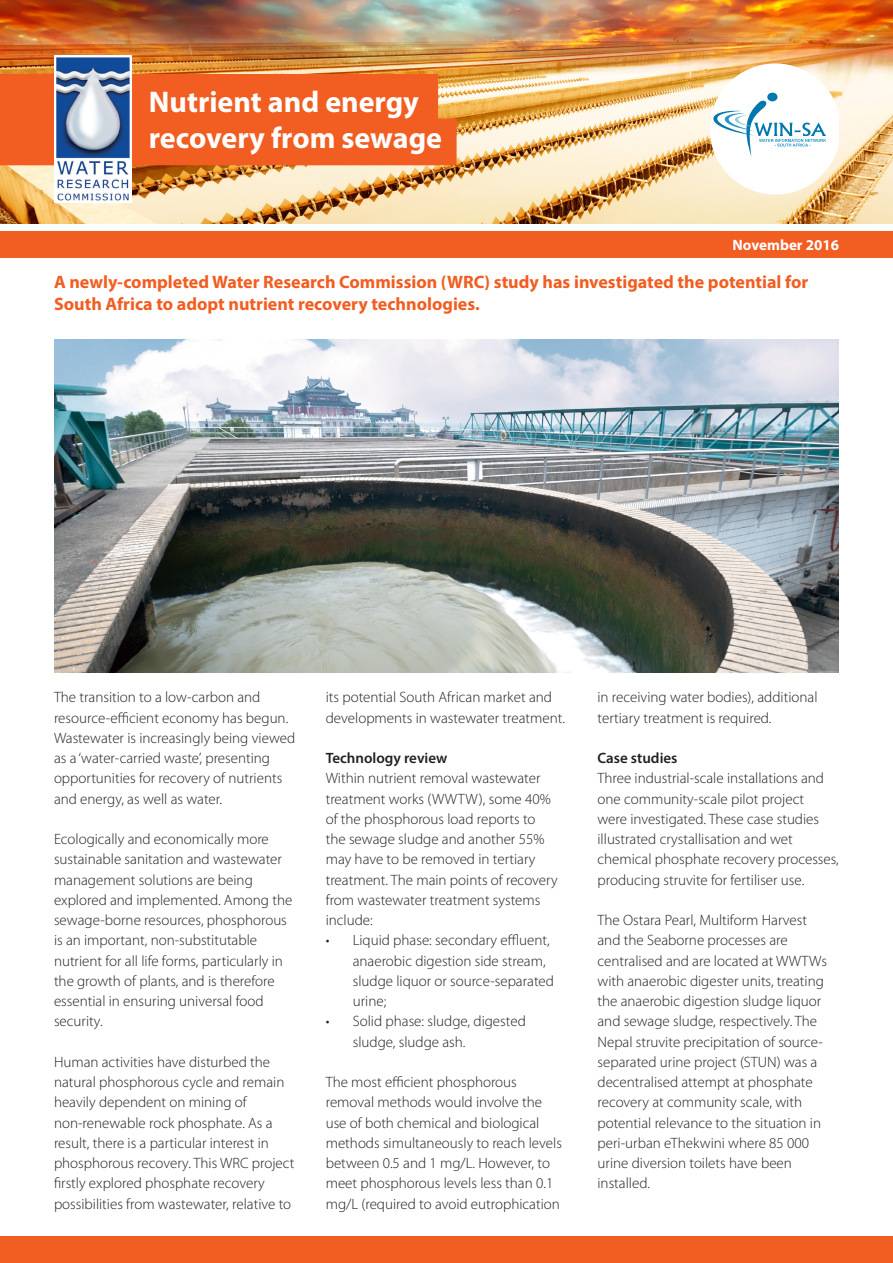
<style>
.page{position:relative;width:893px;height:1263px;background:#fff}
.page>*{position:absolute;margin:0;border:0;box-sizing:border-box;transform-origin:0 0}
.t1{font:700 30px "Myriad Pro";color:#fff}
.Intro{font:700 18px/22.5px "Myriad Pro";color:#f25d21}
.body_text{font:300 15px/20.2px "Myriad Pro";color:#231f20}
.SUBHEADING{font:600 15px "Myriad Pro";color:#231f20}
.t2{font:700 15px "Myriad Pro";color:#fff}
</style>
<div class="page">
<img style="left:0;top:0;width:893px;height:223px">
<div style="left:0;top:232px;width:893px;height:26px;background:#f25d21"></div>
<svg style="left:710px;top:63px;width:129px;height:132px"></svg>
<div style="left:0;top:74px;width:438px;height:45px;background:#f25d21"></div>
<div style="left:0;top:119px;width:456px;height:46px;background:#f25d21"></div>
<img style="left:54px;top:56px;width:78px;height:146px">
<img style="left:54px;top:339px;width:785px;height:334px">
<div style="left:0;top:1236px;width:893px;height:27px;background:#f25d21"></div>
<p class="t1" style="left:149px;top:82px;width:272px">Nutrient and energy</p>
<p class="t1" style="left:149px;top:118px;width:295px">recovery from sewage</p>
<p class="t2" style="left:733px;top:235px;width:108px">November 2016</p>
<p class="Intro" style="left:54px;top:270px;width:756px">A newly-completed Water Research Commission (WRC) study has investigated the potential for<br>South Africa to adopt nutrient recovery technologies.</p>
<p class="body_text" style="left:54px;top:687px;width:243px">The transition to a low-carbon and resource-efficient economy has begun.<br>Wastewater is increasingly being viewed as a ‘water-carried waste’, presenting opportunities for recovery of nutrients and energy, as well as water.</p>
<p class="body_text" style="left:54px;top:829px;width:240px">Ecologically and economically more sustainable sanitation and wastewater management solutions are being explored and implemented. Among the sewage-borne resources, phosphorous is an important, non-substitutable nutrient for all life forms, particularly in the growth of plants, and is therefore essential in ensuring universal food security.</p>
<p class="body_text" style="left:54px;top:1051px;width:242px">Human activities have disturbed the natural phosphorous cycle and remain heavily dependent on mining of non-renewable rock phosphate. As a result, there is a particular interest in phosphorous recovery. This WRC project firstly explored phosphate recovery possibilities from wastewater, relative to</p>
<p class="body_text" style="left:326px;top:687px;width:241px">its potential South African market and developments in wastewater treatment.</p>
<p class="SUBHEADING" style="left:326px;top:748px;width:123px">Technology review</p>
<p class="body_text" style="left:326px;top:768px;width:233px">Within nutrient removal wastewater treatment works (WWTW), some 40% of the phosphorous load reports to the sewage sludge and another 55% may have to be removed in tertiary treatment. The main points of recovery from wastewater treatment systems include:</p>
<p class="body_text" style="left:353px;top:930px;width:203px;text-indent:-27px">• Liquid phase: secondary effluent, anaerobic digestion side stream, sludge liquor or source-separated urine;</p>
<p class="body_text" style="left:353px;top:1011px;width:175px;text-indent:-27px">• Solid phase: sludge, digested sludge, sludge ash.</p>
<p class="body_text" style="left:326px;top:1072px;width:238px">The most efficient phosphorous removal methods would involve the use of both chemical and biological methods simultaneously to reach levels between 0.5 and 1 mg/L. However, to meet phosphorous levels less than 0.1 mg/L (required to avoid eutrophication</p>
<p class="body_text" style="left:597px;top:687px;width:222px">in receiving water bodies), additional tertiary treatment is required.</p>
<p class="SUBHEADING" style="left:597px;top:748px;width:82px">Case studies</p>
<p class="body_text" style="left:597px;top:768px;width:243px">Three industrial-scale installations and one community-scale pilot project<br>were investigated. These case studies illustrated crystallisation and wet chemical phosphate recovery processes, producing struvite for fertiliser use.</p>
<p class="body_text" style="left:597px;top:910px;width:231px">The Ostara Pearl, Multiform Harvest and the Seaborne processes are centralised and are located at WWTWs with anaerobic digester units, treating the anaerobic digestion sludge liquor and sewage sludge, respectively. The Nepal struvite precipitation of source&shy;separated urine project (STUN) was a decentralised attempt at phosphate recovery at community scale, with potential relevance to the situation in peri-urban eThekwini where 85 000 urine diversion toilets have been installed.</p>
</div>
